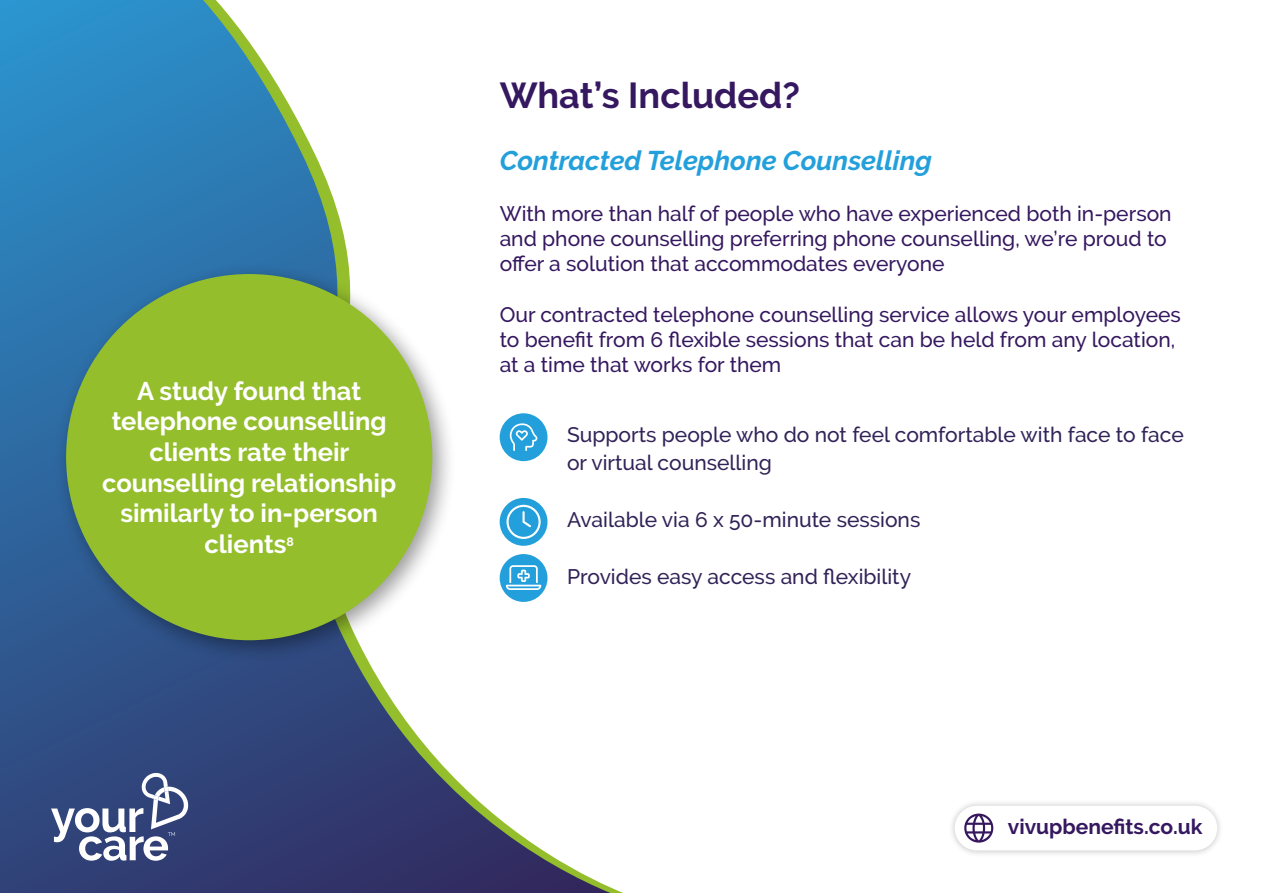
<style>
.page{position:relative;width:1263px;height:893px;background:#fff}
.page>*{position:absolute;margin:0;border:0;box-sizing:border-box;transform-origin:0 0}
.t1{font:700 36px "Raleway";color:#35185f}
.t2{font:italic 700 27px "Raleway";color:#23a0db}
.t3{font:700 25.5px/30.6px "Raleway";color:#fff;text-align:center}
.t4{font:500 21px/25.2px "Raleway";color:#35185f}
.t5{font:500 21px/28.5px "Raleway";color:#322358}
.t6{font:700 21px "Raleway";color:#35185f}
</style>
<div class="page">
<svg style="left:0;top:0;width:610px;height:893px"></svg>
<div style="left:53px;top:261px;width:404px;height:404px;background:#000;opacity:.4"></div>
<div style="left:66px;top:274px;width:366px;height:366px;background:#94be2c;border-radius:50%"></div>
<svg style="left:51px;top:773px;width:137px;height:88px"></svg>
<div style="left:948px;top:799px;width:276px;height:58px;background:#000;opacity:.25"></div>
<div style="left:955px;top:806px;width:262px;height:44px;background:#fff;border-radius:22px"></div>
<svg style="left:964px;top:814px;width:29px;height:29px"></svg>
<div style="left:500px;top:413px;width:47px;height:48px;background:#23a0db;border-radius:50%"></div>
<svg style="left:510px;top:423px;width:27px;height:28px"></svg>
<div style="left:500px;top:498px;width:47px;height:48px;background:#23a0db;border-radius:50%"></div>
<svg style="left:506px;top:505px;width:35px;height:34px"></svg>
<div style="left:500px;top:554px;width:47px;height:48px;background:#23a0db;border-radius:50%"></div>
<svg style="left:506px;top:565px;width:35px;height:25px"></svg>
<p class="t3" style="left:102px;top:376px;width:296px">A study found that telephone counselling clients rate their counselling relationship similarly to in-person clients<sup>8</sup></p>
<h1 class="t1" style="left:500px;top:75px;width:302px">What’s Included?</h1>
<p class="t2" style="left:500px;top:145px;width:434px">Contracted Telephone Counselling</p>
<p class="t4" style="left:500px;top:201px;width:673px">With more than half of people who have experienced both in-person and phone counselling preferring phone counselling, we’re proud to offer a solution that accommodates everyone</p>
<p class="t4" style="left:500px;top:302px;width:683px">Our contracted telephone counselling service allows your employees to benefit from 6 flexible sessions that can be held from any location, at a time that works for them</p>
<p class="t5" style="left:567px;top:420px;width:618px">Supports people who do not feel comfortable with face to face or virtual counselling</p>
<p class="t5" style="left:567px;top:506px;width:355px">Available via 6 x 50-minute sessions</p>
<p class="t5" style="left:567px;top:563px;width:346px">Provides easy access and flexibility</p>
<p class="t6" style="left:1008px;top:815px;width:196px">vivupbenefits.co.uk</p>
</div>
